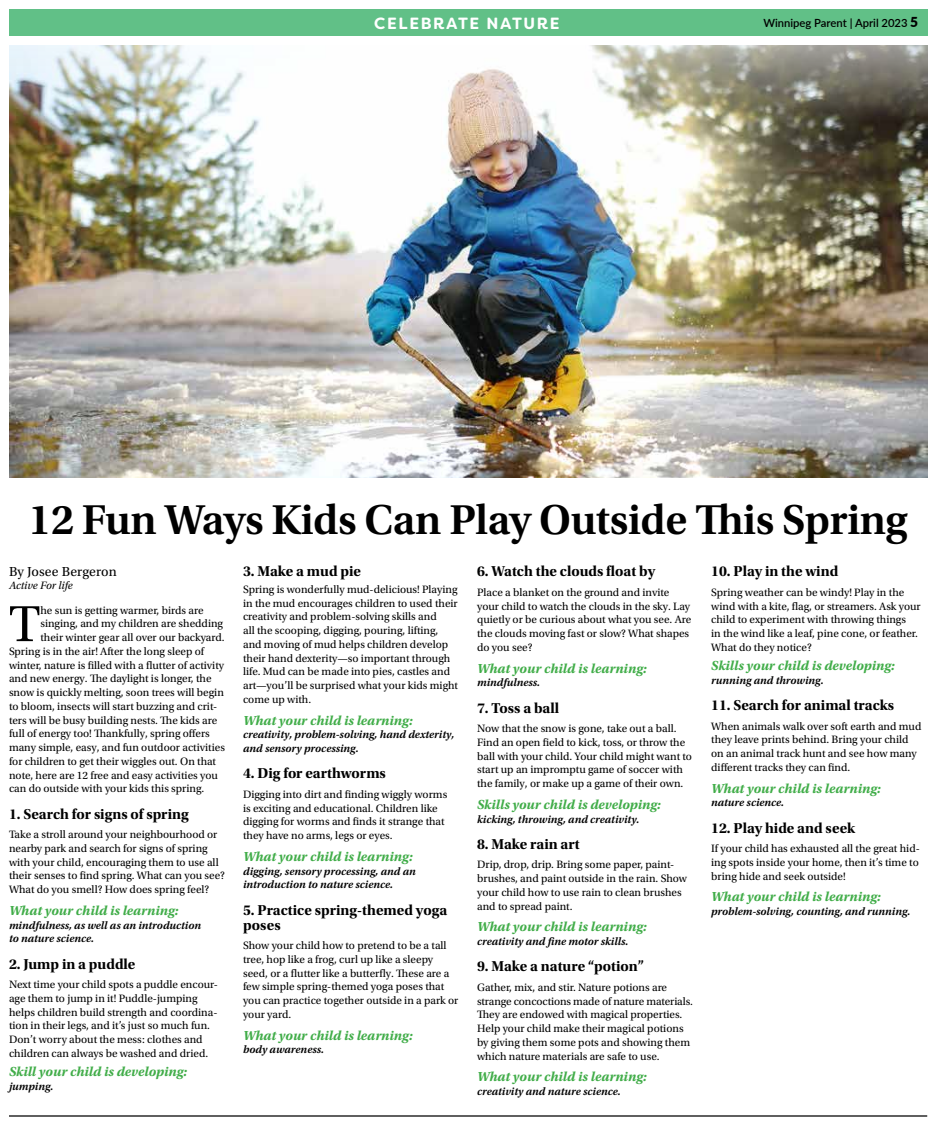
<style>
.page{position:relative;width:934px;height:1125px;background:#fff}
.page>*{position:absolute;margin:0;border:0;box-sizing:border-box;transform-origin:0 0}
.t1{font:53.38px "Utopia Std";color:#000}
.t2{font:600 43.88px "Utopia Std";letter-spacing:-.01em;color:#000}
.t3{font:700 16.25px "Filson Soft";letter-spacing:.1em;color:#fff}
.t4{font:15px/15px "Utopia Std Bold Subh";color:#000}
.t5{font:italic 700 13.75px "Utopia Std";color:#41ad49}
.t6{font:13.75px "Utopia Std";letter-spacing:.01em;color:#000}
.t7{font:11.25px/13.8px "Utopia Std";color:#000}
.t8{font:italic 600 11.25px/13.8px "Utopia Std";color:#000}
.t9{font:600 11.25px "Lato";color:#000}
.t10{font:italic 11.25px "Utopia Std";color:#000}
.s1{font-weight:900;font-size:13.75px}
</style>
<div class="page">
<hr style="left:9px;top:1115px;width:918px;height:2px;background:#000">
<img style="left:9px;top:46px;width:918px;height:432px">
<div style="left:9px;top:9px;width:918px;height:27px;background:#61c087"></div>
<h3 class="t3" style="left:374px;top:13px;width:187px">CELEBRATE NATURE</h3>
<p class="t9" style="left:763px;top:15px;width:156px">Winnipeg Parent | April 2023 <span class="s1">5</span></p>
<h2 class="t2" style="left:29px;top:495px;width:880px">12 Fun Ways Kids Can Play Outside This Spring</h2>
<p class="t6" style="left:9px;top:564px;width:109px">By Josee Bergeron</p>
<p class="t10" style="left:9px;top:579px;width:65px">Active For life</p>
<h1 class="t1" style="left:9px;top:595px;width:33px">T</h1>
<p class="t7" style="left:40px;top:603px;width:165px">he sun is getting warmer, birds are</p>
<p class="t7" style="left:40px;top:617px;width:184px">singing, and my children are shedding</p>
<p class="t7" style="left:40px;top:631px;width:186px">their winter gear all over our backyard.</p>
<p class="t7" style="left:9px;top:645px;width:197px">Spring is in the air! After the long sleep of</p>
<p class="t7" style="left:9px;top:658px;width:217px">winter, nature is filled with a flutter of activity</p>
<p class="t7" style="left:9px;top:672px;width:204px">and new energy. The daylight is longer, the</p>
<p class="t7" style="left:9px;top:686px;width:216px">snow is quickly melting, soon trees will begin</p>
<p class="t7" style="left:9px;top:700px;width:210px">to bloom, insects will start buzzing and crit-</p>
<p class="t7" style="left:9px;top:713px;width:210px">ters will be busy building nests. The kids are</p>
<p class="t7" style="left:9px;top:727px;width:202px">full of energy too! Thankfully, spring offers</p>
<p class="t7" style="left:9px;top:741px;width:217px">many simple, easy, and fun outdoor activities</p>
<p class="t7" style="left:9px;top:755px;width:209px">for children to get their wiggles out. On that</p>
<p class="t7" style="left:9px;top:768px;width:210px">note, here are 12 free and easy activities you</p>
<p class="t7" style="left:9px;top:782px;width:197px">can do outside with your kids this spring.</p>
<h3 class="t4" style="left:9px;top:806px;width:181px">1. Search for signs of spring</h3>
<p class="t7" style="left:9px;top:828px;width:217px">Take a stroll around your neighbourhood or nearby park and search for signs of spring with your child, encouraging them to use all their senses to find spring. What can you see?<br>What do you smell? How does spring feel?</p>
<p class="t5" style="left:9px;top:902px;width:171px">What your child is learning:</p>
<p class="t8" style="left:9px;top:918px;width:194px">mindfulness, as well as an introduction to nature science.</p>
<h3 class="t4" style="left:9px;top:956px;width:128px">2. Jump in a puddle</h3>
<p class="t7" style="left:9px;top:978px;width:211px">Next time your child spots a puddle encour&shy;age them to jump in it! Puddle-jumping helps children build strength and coordina&shy;tion in their legs, and it’s just so much fun.<br>Don’t worry about the mess: clothes and children can always be washed and dried.</p>
<p class="t5" style="left:9px;top:1064px;width:180px">Skill your child is developing:</p>
<p class="t8" style="left:9px;top:1079px;width:46px">jumping.</p>
<h3 class="t4" style="left:243px;top:564px;width:119px">3. Make a mud pie</h3>
<p class="t7" style="left:243px;top:583px;width:216px">Spring is wonderfully mud-delicious! Playing in the mud encourages children to used their creativity and problem-solving skills and<br>all the scooping, digging, pouring, lifting, and moving of mud helps children develop their hand dexterity—so important through life. Mud can be made into pies, castles and art—you’ll be surprised what your kids might come up with.</p>
<p class="t5" style="left:243px;top:712px;width:171px">What your child is learning:</p>
<p class="t8" style="left:243px;top:728px;width:213px">creativity, problem-solving, hand dexterity, and sensory processing.</p>
<h3 class="t4" style="left:243px;top:766px;width:144px">4. Dig for earthworms</h3>
<p class="t7" style="left:243px;top:788px;width:206px">Digging into dirt and finding wiggly worms is exciting and educational. Children like digging for worms and finds it strange that they have no arms, legs or eyes.</p>
<p class="t5" style="left:243px;top:849px;width:171px">What your child is learning:</p>
<p class="t8" style="left:243px;top:864px;width:174px">digging, sensory processing, and an introduction to nature science.</p>
<h3 class="t4" style="left:243px;top:902px;width:206px">5. Practice spring-themed yoga poses</h3>
<p class="t7" style="left:243px;top:939px;width:217px">Show your child how to pretend to be a tall tree, hop like a frog, curl up like a sleepy seed, or a flutter like a butterfly. These are a few simple spring-themed yoga poses that you can practice together outside in a park or your yard.</p>
<p class="t5" style="left:243px;top:1027px;width:171px">What your child is learning:</p>
<p class="t8" style="left:243px;top:1043px;width:82px">body awareness.</p>
<h3 class="t4" style="left:477px;top:564px;width:179px">6. Watch the clouds float by</h3>
<p class="t7" style="left:477px;top:585px;width:216px">Place a blanket on the ground and invite your child to watch the clouds in the sky. Lay quietly or be curious about what you see. Are the clouds moving fast or slow? What shapes do you see?</p>
<p class="t5" style="left:477px;top:660px;width:171px">What your child is learning:</p>
<p class="t8" style="left:477px;top:676px;width:64px">mindfulness.</p>
<h3 class="t4" style="left:477px;top:700px;width:84px">7. Toss a ball</h3>
<p class="t7" style="left:477px;top:722px;width:216px">Now that the snow is gone, take out a ball.<br>Find an open field to kick, toss, or throw the ball with your child. Your child might want to start up an impromptu game of soccer with the family, or make up a game of their own.</p>
<p class="t5" style="left:477px;top:796px;width:185px">Skills your child is developing:</p>
<p class="t8" style="left:477px;top:812px;width:164px">kicking, throwing, and creativity.</p>
<h3 class="t4" style="left:477px;top:837px;width:104px">8. Make rain art</h3>
<p class="t7" style="left:477px;top:858px;width:211px">Drip, drop, drip. Bring some paper, paint&shy;brushes, and paint outside in the rain. Show your child how to use rain to clean brushes and to spread paint.</p>
<p class="t5" style="left:477px;top:919px;width:171px">What your child is learning:</p>
<p class="t8" style="left:477px;top:935px;width:153px">creativity and fine motor skills.</p>
<h3 class="t4" style="left:477px;top:959px;width:168px">9. Make a nature “potion”</h3>
<p class="t7" style="left:477px;top:980px;width:217px">Gather, mix, and stir. Nature potions are strange concoctions made of nature materials.<br>They are endowed with magical properties.<br>Help your child make their magical potions by giving them some pots and showing them which nature materials are safe to use.</p>
<p class="t5" style="left:477px;top:1069px;width:171px">What your child is learning:</p>
<p class="t8" style="left:477px;top:1085px;width:145px">creativity and nature science.</p>
<h3 class="t4" style="left:711px;top:564px;width:129px">10. Play in the wind</h3>
<p class="t7" style="left:711px;top:585px;width:211px">Spring weather can be windy! Play in the wind with a kite, flag, or streamers. Ask your child to experiment with throwing things<br>in the wind like a leaf, pine cone, or feather.<br>What do they notice?</p>
<p class="t5" style="left:711px;top:658px;width:185px">Skills your child is developing:</p>
<p class="t8" style="left:711px;top:674px;width:114px">running and throwing.</p>
<h3 class="t4" style="left:711px;top:698px;width:184px">11. Search for animal tracks</h3>
<p class="t7" style="left:711px;top:719px;width:212px">When animals walk over soft earth and mud they leave prints behind. Bring your child on an animal track hunt and see how many different tracks they can find.</p>
<p class="t5" style="left:711px;top:780px;width:171px">What your child is learning:</p>
<p class="t8" style="left:711px;top:796px;width:74px">nature science.</p>
<h3 class="t4" style="left:711px;top:820px;width:146px">12. Play hide and seek</h3>
<p class="t7" style="left:711px;top:842px;width:210px;text-align:justify">If your child has exhausted all the great hid&shy;ing spots inside your home, then it’s time to bring hide and seek outside!</p>
<p class="t5" style="left:711px;top:889px;width:171px">What your child is learning:</p>
<p class="t8" style="left:711px;top:905px;width:201px">problem-solving, counting, and running.</p>
</div>
